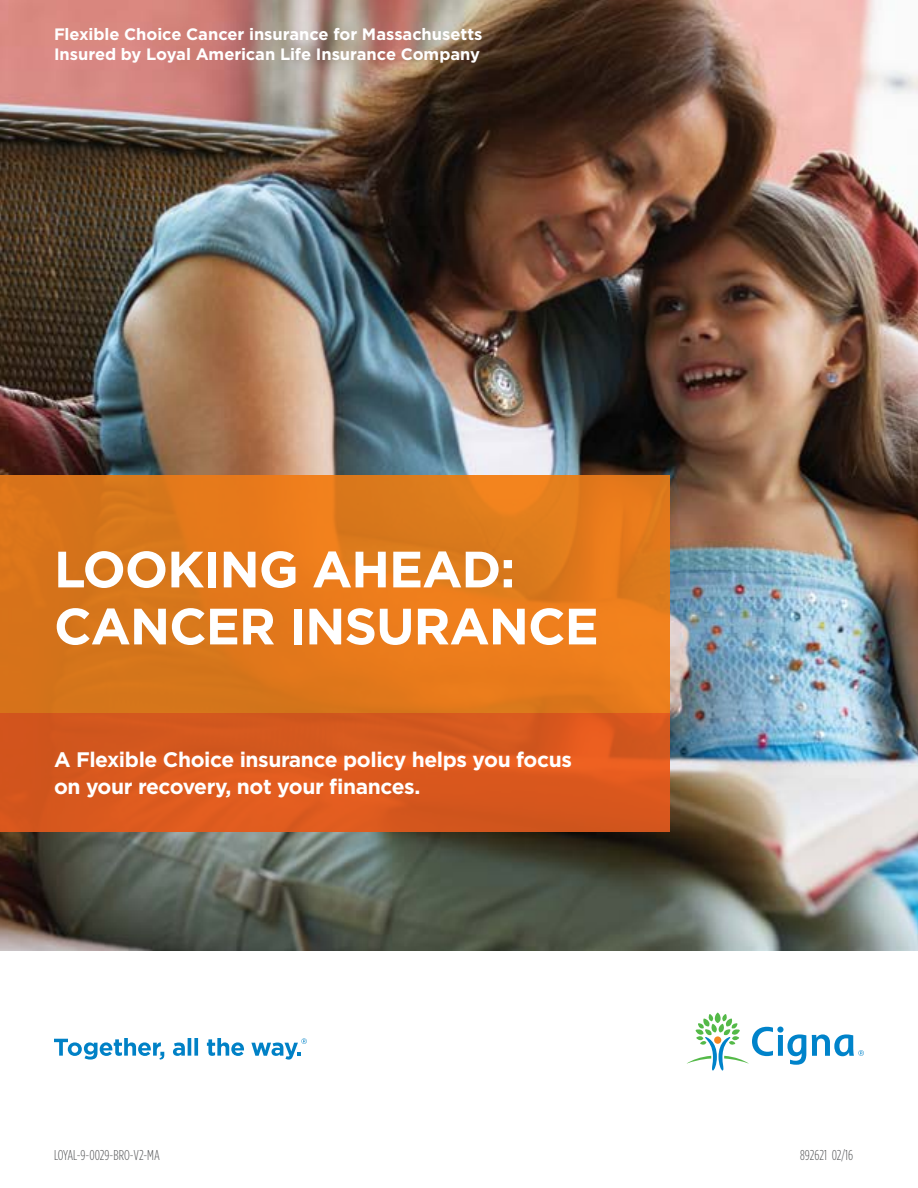
<style>
.page{position:relative;width:918px;height:1188px;background:#fff}
.page>*{position:absolute;margin:0;border:0;box-sizing:border-box;transform-origin:0 0}
.t1{font:700 51px/57px "Gotham";letter-spacing:-.02em;color:#fff}
.t2{font:700 21px/27px "Gotham";letter-spacing:-.02em;color:#fff}
.t3{font:700 16.5px/19.8px "Gotham";letter-spacing:-.005em;color:#fff}
.t4{font:300 14.25px "Gotham Condensed";color:#58595b}
</style>
<div class="page">
<img style="left:0;top:0;width:918px;height:950px">
<svg style="left:0;top:475px;width:670px;height:238px;background:#e0791b"></svg>
<svg style="left:0;top:713px;width:670px;height:119px;background:#d9581e"></svg>
<svg style="left:687px;top:1013px;width:177px;height:58px"></svg>
<svg style="left:54px;top:1038px;width:110px;height:22px"></svg>
<svg style="left:173px;top:1038px;width:25px;height:18px"></svg>
<svg style="left:207px;top:1038px;width:37px;height:18px"></svg>
<svg style="left:251px;top:1038px;width:56px;height:22px"></svg>
<p class="t3" style="left:54px;top:24px;width:430px">Flexible Choice Cancer insurance for Massachusetts<br>Insured by Loyal American Life Insurance Company</p>
<h1 class="t1" style="left:54px;top:541px;width:546px">LOOKING AHEAD:<br>CANCER INSURANCE</h1>
<p class="t2" style="left:54px;top:746px;width:519px">A Flexible Choice insurance policy helps you focus on your recovery, not your finances.</p>
<p class="t4" style="left:54px;top:1147px;width:107px">LOYAL-9-0029-BRO-V2-MA</p>
<p class="t4" style="left:800px;top:1147px;width:54px">892621 02/16</p>
</div>
